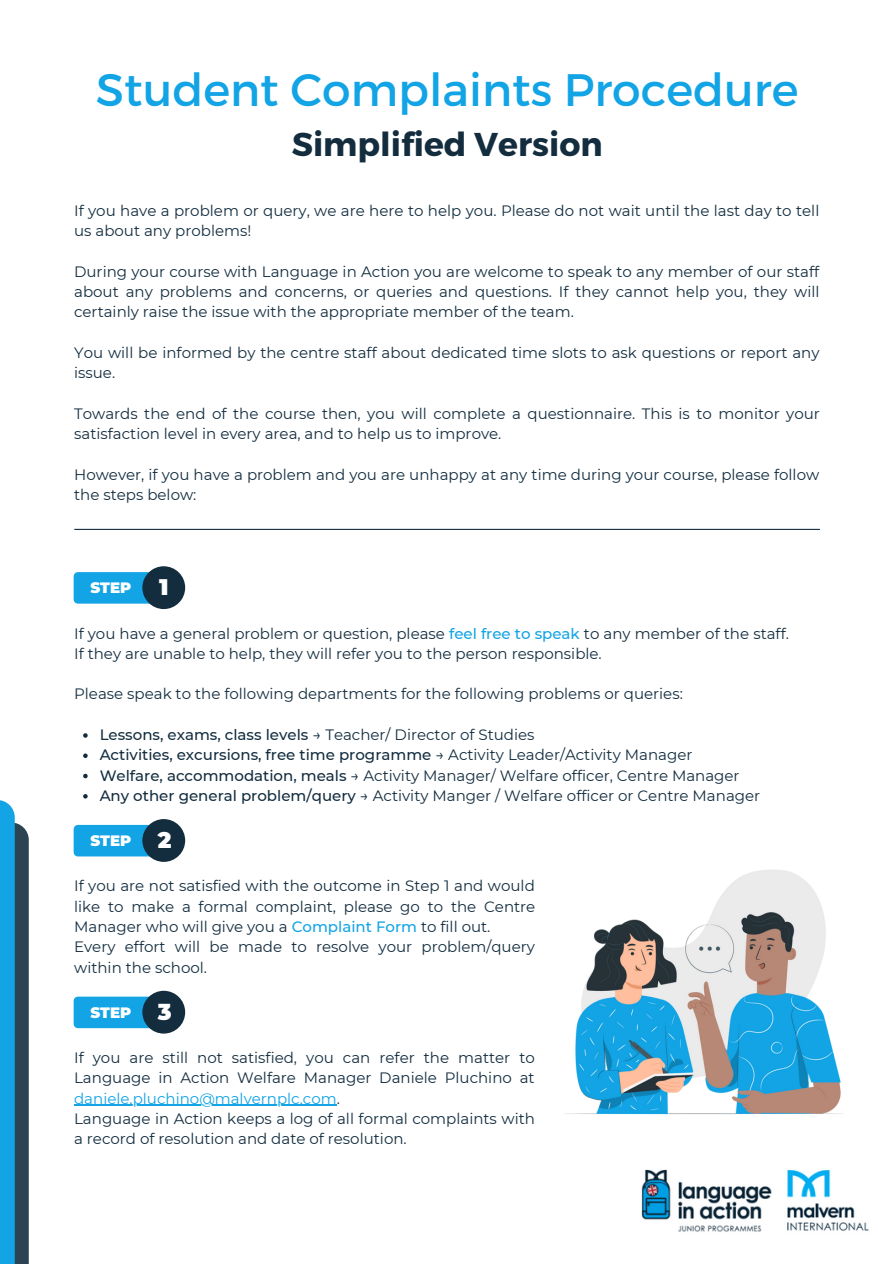
<style>
.page{position:relative;width:894px;height:1264px;background:#fff}
.page>*{position:absolute;margin:0;border:0;box-sizing:border-box;transform-origin:0 0}
.t1{font:45.45px "Montserrat";color:#12a4e5}
.t2{font:700 33px "Montserrat";color:#132d3f}
.t3{font:900 22.5px "Montserrat";color:#fff}
.t4{font:15px/20.2px "Montserrat";color:#132d3f}
.t5{font:500 15px "Montserrat";color:#132d3f}
.t6{font:900 15px "Montserrat";color:#fff}
.s1{font-weight:500;color:#12a4e5}
.s2{font-weight:500}
.s3{font-weight:400}
.s4{color:#12a4e5}
</style>
<div class="page">
<img style="left:641px;top:1169px;width:228px;height:63px">
<img style="left:564px;top:869px;width:279px;height:246px">
<svg style="left:83px;top:733px;width:5px;height:4px"></svg>
<svg style="left:83px;top:753px;width:5px;height:5px"></svg>
<svg style="left:83px;top:773px;width:5px;height:5px"></svg>
<svg style="left:83px;top:794px;width:5px;height:4px"></svg>
<div style="left:74px;top:572px;width:90px;height:31px;background:#12a4e5;border-radius:4px"></div>
<div style="left:142px;top:566px;width:43px;height:43px;background:#132d3f;border-radius:50%"></div>
<hr style="left:75px;top:529px;width:744px;height:1px;background:#132d3f">
<div style="left:74px;top:825px;width:90px;height:31px;background:#12a4e5;border-radius:4px"></div>
<div style="left:142px;top:819px;width:43px;height:42px;background:#132d3f;border-radius:50%"></div>
<div style="left:74px;top:996px;width:90px;height:32px;background:#12a4e5;border-radius:4px"></div>
<div style="left:142px;top:990px;width:43px;height:43px;background:#132d3f;border-radius:50%"></div>
<hr style="left:74px;top:1104px;width:262px;height:1px;background:#12a4e5">
<svg style="left:0;top:800px;width:29px;height:463px;background:#267ba3"></svg>
<p class="t1" style="left:96px;top:61px;width:704px">Student Complaints Procedure</p>
<p class="t2" style="left:292px;top:123px;width:312px">Simplified Version</p>
<p class="t4" style="left:74px;top:200px;width:746px">If you have a problem or query, we are here to help you. Please do not wait until the last day to tell us about any problems!</p>
<p class="t4" style="left:74px;top:261px;width:746px;text-align:justify">During your course with Language in Action you are welcome to speak to any member of our staff about any problems and concerns, or queries and questions. If they cannot help you, they will certainly raise the issue with the appropriate member of the team.</p>
<p class="t4" style="left:74px;top:342px;width:746px">You will be informed by the centre staff about dedicated time slots to ask questions or report any issue.</p>
<p class="t4" style="left:74px;top:403px;width:747px">Towards the end of the course then, you will complete a questionnaire. This is to monitor your satisfaction level in every area, and to help us to improve.</p>
<p class="t4" style="left:74px;top:464px;width:746px">However, if you have a problem and you are unhappy at any time during your course, please follow the steps below:</p>
<p class="t6" style="left:90px;top:578px;width:42px">STEP</p>
<p class="t3" style="left:159px;top:573px;width:11px">1</p>
<p class="t4" style="left:74px;top:623px;width:716px">If you have a general problem or question, please <span class="s1">feel free to speak</span> to any member of the staff.<br>If they are unable to help, they will refer you to the person responsible.</p>
<p class="t4" style="left:74px;top:684px;width:610px">Please speak to the following departments for the following problems or queries:</p>
<p class="t4" style="left:100px;top:724px;width:436px"><span class="s2">Lessons, exams, class levels</span> → Teacher/ Director of Studies</p>
<p class="t5" style="left:100px;top:745px;width:594px">Activities, excursions, free time programme <span class="s3">→ Activity Leader/Activity Manager</span></p>
<p class="t4" style="left:100px;top:765px;width:641px"><span class="s2">Welfare, accommodation, meals</span> → Activity Manager/ Welfare officer, Centre Manager</p>
<p class="t4" style="left:100px;top:785px;width:662px"><span class="s2">Any other general problem/query</span> → Activity Manger / Welfare officer or Centre Manager</p>
<p class="t6" style="left:90px;top:831px;width:42px">STEP</p>
<p class="t3" style="left:158px;top:826px;width:15px">2</p>
<p class="t4" style="left:74px;top:875px;width:462px;text-align:justify">If you are not satisfied with the outcome in Step 1 and would like to make a formal complaint, please go to the Centre Manager who will give you a <span class="s1">Complaint Form</span> to fill out.</p>
<p class="t4" style="left:74px;top:936px;width:462px">Every effort will be made to resolve your problem/query within the school.</p>
<p class="t6" style="left:90px;top:1003px;width:42px">STEP</p>
<p class="t3" style="left:158px;top:997px;width:15px">3</p>
<p class="t4" style="left:74px;top:1047px;width:462px;text-align:justify">If you are still not satisfied, you can refer the matter to Language in Action Welfare Manager Daniele Pluchino at <span class="s4">daniele.pluchino@malvernplc.com</span>.</p>
<p class="t4" style="left:74px;top:1108px;width:462px">Language in Action keeps a log of all formal complaints with a record of resolution and date of resolution.</p>
</div>
